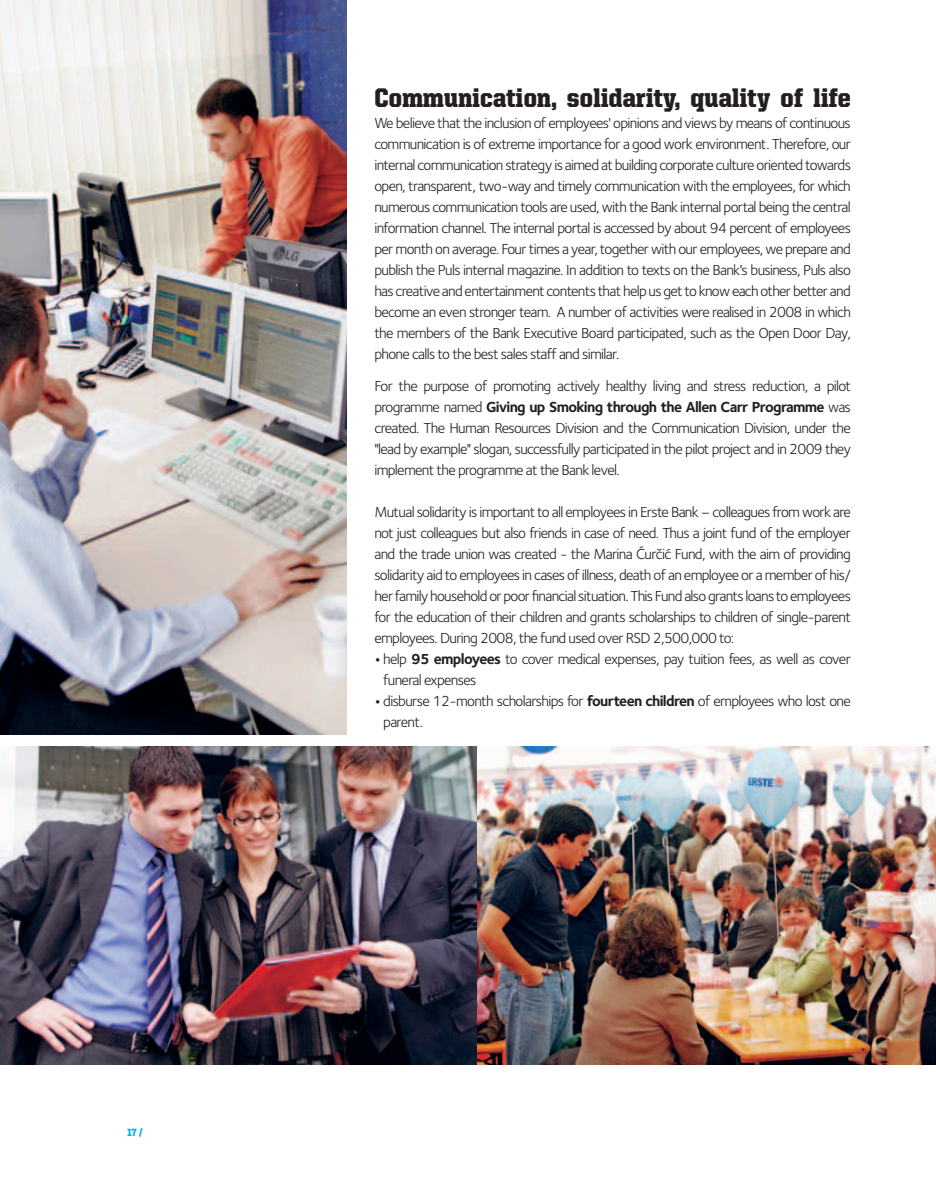
<style>
.page{position:relative;width:936px;height:1191px;background:#fff}
.page>*{position:absolute;margin:0;border:0;box-sizing:border-box;transform-origin:0 0}
.t1{font:900 27px "United Serif Semi Cond";letter-spacing:.01em;color:#231f20}
.t2{font:15px/21px "moj Foundry Sterling";letter-spacing:-.045em;color:#231f20;text-align:justify}
.t3{font:900 10.5px "United Serif Semi Cond";color:#00aeef}
.s1{font-weight:700}
</style>
<div class="page">
<img style="left:0;top:0;width:347px;height:734px">
<img style="left:476px;top:746px;width:459px;height:318px">
<img style="left:0;top:746px;width:476px;height:318px">
<p class="t3" style="left:128px;top:1126px;width:16px">17 /</p>
<h1 class="t1" style="left:374px;top:83px;width:478px">Communication, solidarity, quality of life</h1>
<p class="t2" style="left:374px;top:112px;width:478px">We believe that the inclusion of employees' opinions and views by means of continuous communication is of extreme importance for a good work environment. Therefore, our internal communication strategy is aimed at building corporate culture oriented towards open, transparent, two-way and timely communication with the employees, for which numerous communication tools are used, with the Bank internal portal being the central information channel. The internal portal is accessed by about 94 percent of employees per month on average. Four times a year, together with our employees, we prepare and publish the Puls internal magazine. In addition to texts on the Bank's business, Puls also has creative and entertainment contents that help us get to know each other better and become an even stronger team. A number of activities were realised in 2008 in which the members of the Bank Executive Board participated, such as the Open Door Day, phone calls to the best sales staff and similar.</p>
<p class="t2" style="left:374px;top:375px;width:478px">For the purpose of promoting actively healthy living and stress reduction, a pilot programme named <span class="s1">Giving up Smoking through the Allen Carr Programme</span> was created. The Human Resources Division and the Communication Division, under the "lead by example" slogan, successfully participated in the pilot project and in 2009 they implement the programme at the Bank level.</p>
<p class="t2" style="left:374px;top:501px;width:478px">Mutual solidarity is important to all employees in Erste Bank – colleagues from work are not just colleagues but also friends in case of need. Thus a joint fund of the employer and the trade union was created - the Marina Ćurčić Fund, with the aim of providing solidarity aid to employees in cases of illness, death of an employee or a member of his/ her family household or poor financial situation. This Fund also grants loans to employees for the education of their children and grants scholarships to children of single-parent employees. During 2008, the fund used over RSD 2,500,000 to:</p>
<p class="t2" style="left:383px;top:648px;width:469px;text-indent:-9px"><span class="s1">•</span> help <span class="s1">95 employees</span> to cover medical expenses, pay tuition fees, as well as cover funeral expenses</p>
<p class="t2" style="left:383px;top:690px;width:469px;text-indent:-9px"><span class="s1">•</span> disburse 12-month scholarships for <span class="s1">fourteen children</span> of employees who lost one parent.</p>
</div>
